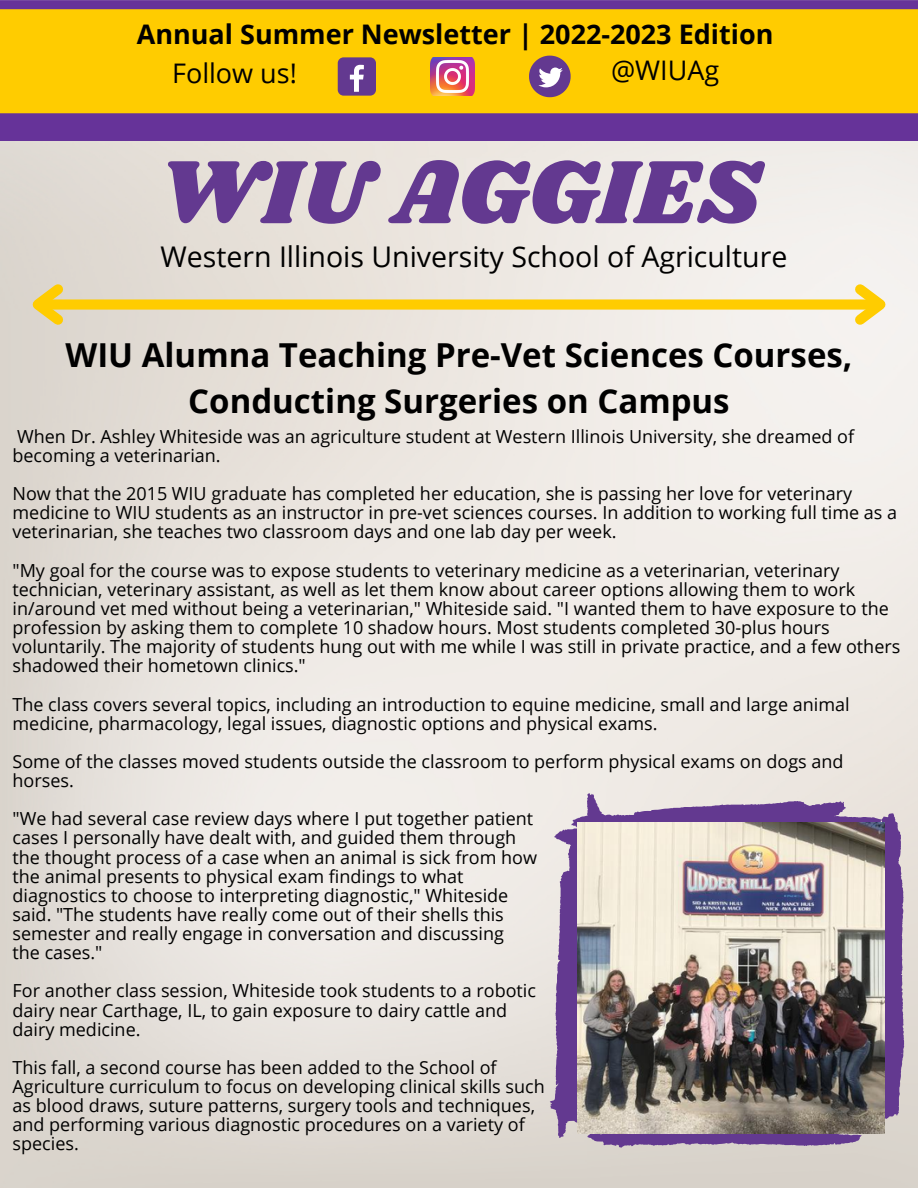
<style>
.page{position:relative;width:918px;height:1188px;background:#fff}
.page>*{position:absolute;margin:0;border:0;box-sizing:border-box;transform-origin:0 0}
.t1{font:93px "Shrikhand";color:#633990}
.t2{font:700 33px/46.2px "Open Sans";color:#000;text-align:center}
.t3{font:28.5px "Open Sans";color:#000}
.t4{font:700 27px "Open Sans";color:#000}
.t5{font:27px "Open Sans";color:#000}
.t6{font:18px/19.2px "Open Sans";color:#000}
</style>
<div class="page">
<div style="left:0;top:18px;width:918px;height:123px;background:#639"></div>
<svg style="left:0;top:0;width:918px;height:114px;background:#f1be0e"></svg>
<div style="left:338px;top:57px;width:38px;height:39px;background:#633990;border-radius:6px"></div>
<svg style="left:350px;top:65px;width:14px;height:27px"></svg>
<img style="left:430px;top:57px;width:44px;height:39px">
<svg style="left:529px;top:56px;width:42px;height:41px"></svg>
<div style="left:38px;top:299px;width:842px;height:11px;background:#fc0"></div>
<svg style="left:21px;top:275px;width:51px;height:59px;background:#e5d396"></svg>
<svg style="left:846px;top:275px;width:51px;height:59px"></svg>
<svg style="left:550px;top:793px;width:354px;height:355px;background:#997faf"></svg>
<img style="left:578px;top:822px;width:307px;height:312px">
<p class="t4" style="left:137px;top:15px;width:638px">Annual Summer Newsletter | 2022-2023 Edition</p>
<p class="t5" style="left:172px;top:54px;width:126px">Follow us!</p>
<p class="t5" style="left:611px;top:51px;width:110px">@WIUAg</p>
<p class="t1" style="left:156px;top:128px;width:607px">WIU AGGIES</p>
<p class="t3" style="left:160px;top:236px;width:628px">Western Illinois University School of Agriculture</p>
<p class="t2" style="left:65px;top:331px;width:789px">WIU Alumna Teaching Pre-Vet Sciences Courses,<br>Conducting Surgeries on Campus</p>
<p class="t6" style="left:13px;top:426px;width:843px">When Dr. Ashley Whiteside was an agriculture student at Western Illinois University, she dreamed of becoming a veterinarian.</p>
<p class="t6" style="left:13px;top:484px;width:886px">Now that the 2015 WIU graduate has completed her education, she is passing her love for veterinary medicine to WIU students as an instructor in pre-vet sciences courses. In addition to working full time as a veterinarian, she teaches two classroom days and one lab day per week.</p>
<p class="t6" style="left:13px;top:560px;width:889px">"My goal for the course was to expose students to veterinary medicine as a veterinarian, veterinary technician, veterinary assistant, as well as let them know about career options allowing them to work in/around vet med without being a veterinarian," Whiteside said. "I wanted them to have exposure to the profession by asking them to complete 10 shadow hours. Most students completed 30-plus hours voluntarily. The majority of students hung out with me while I was still in private practice, and a few others shadowed their hometown clinics."</p>
<p class="t6" style="left:13px;top:694px;width:839px">The class covers several topics, including an introduction to equine medicine, small and large animal medicine, pharmacology, legal issues, diagnostic options and physical exams.</p>
<p class="t6" style="left:13px;top:751px;width:832px">Some of the classes moved students outside the classroom to perform physical exams on dogs and horses.</p>
<p class="t6" style="left:13px;top:809px;width:522px">"We had several case review days where I put together patient</p>
<p class="t6" style="left:13px;top:828px;width:505px">cases I personally have dealt with, and guided them through</p>
<p class="t6" style="left:13px;top:847px;width:526px">the thought process of a case when an animal is sick from how</p>
<p class="t6" style="left:13px;top:866px;width:452px">the animal presents to physical exam findings to what</p>
<p class="t6" style="left:13px;top:885px;width:497px">diagnostics to choose to interpreting diagnostic," Whiteside</p>
<p class="t6" style="left:13px;top:904px;width:493px">said. "The students have really come out of their shells this</p>
<p class="t6" style="left:13px;top:923px;width:493px">semester and really engage in conversation and discussing</p>
<p class="t6" style="left:13px;top:943px;width:91px">the cases."</p>
<p class="t6" style="left:13px;top:981px;width:525px">For another class session, Whiteside took students to a robotic</p>
<p class="t6" style="left:13px;top:1000px;width:496px">dairy near Carthage, IL, to gain exposure to dairy cattle and</p>
<p class="t6" style="left:13px;top:1019px;width:130px">dairy medicine.</p>
<p class="t6" style="left:13px;top:1057px;width:486px">This fall, a second course has been added to the School of</p>
<p class="t6" style="left:13px;top:1076px;width:534px">Agriculture curriculum to focus on developing clinical skills such</p>
<p class="t6" style="left:13px;top:1096px;width:524px">as blood draws, suture patterns, surgery tools and techniques,</p>
<p class="t6" style="left:13px;top:1115px;width:514px">and performing various diagnostic procedures on a variety of</p>
<p class="t6" style="left:13px;top:1134px;width:68px">species.</p>
</div>
